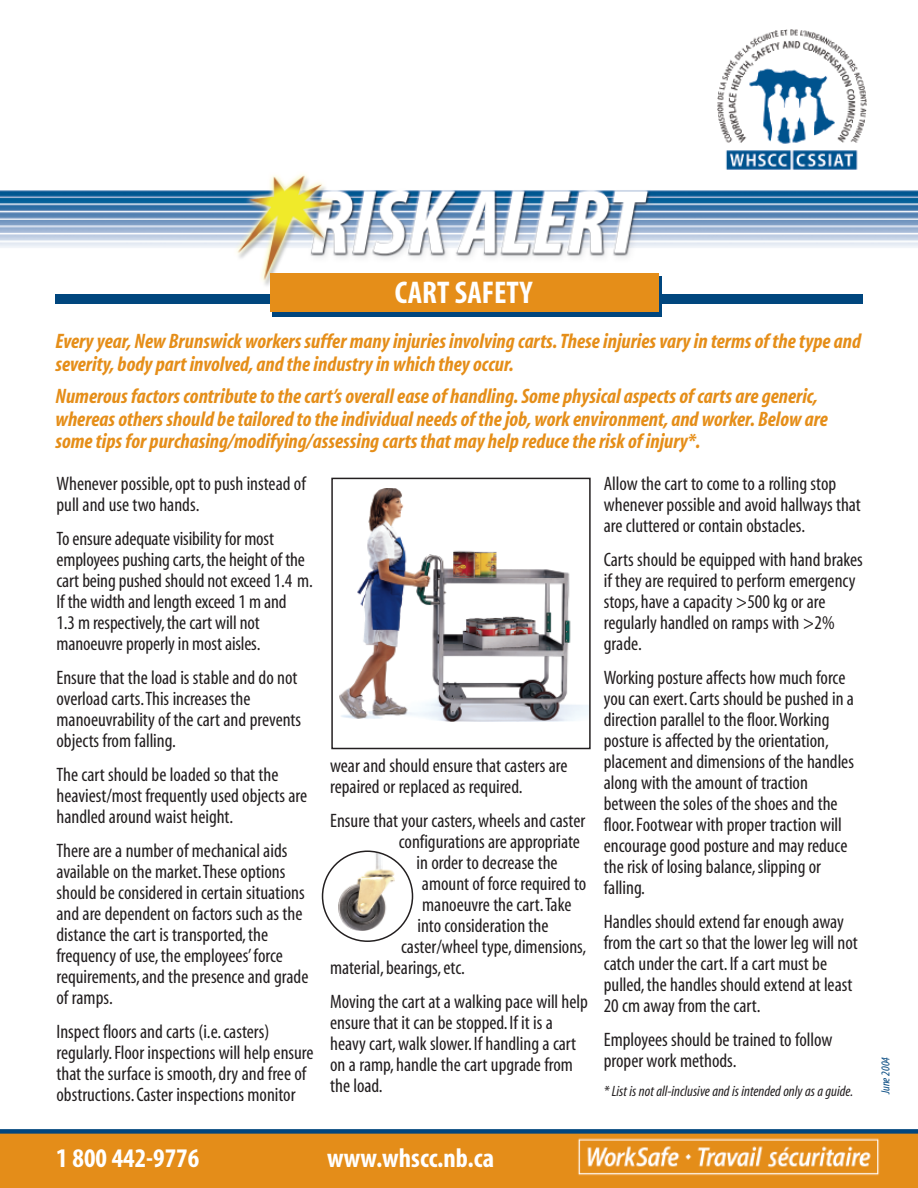
<style>
.page{position:relative;width:918px;height:1188px;background:#fff}
.page>*{position:absolute;margin:0;border:0;box-sizing:border-box;transform-origin:0 0}
.t1{font:700 condensed 31.5px "Myriad";color:#fff}
.t2{font:700 condensed 27px "Myriad";color:#fff}
.t3{font:italic 700 condensed 21px/22.5px "Myriad";color:#e58e19}
.t4{font:condensed 19.5px/21px "Myriad";color:#231f20}
.t5{font:italic condensed 15px "Myriad";color:#231f20}
.t6{font:italic condensed 12px "Myriad";color:#00467e}
</style>
<div class="page">
<img style="left:0;top:1134px;width:918px;height:54px">
<img style="left:0;top:174px;width:918px;height:112px">
<div style="left:55px;top:294px;width:808px;height:10px;background:#00467e"></div>
<div style="left:272px;top:276px;width:390px;height:41px;background:#00467e"></div>
<div style="left:270px;top:273px;width:389px;height:39px;background:#e58e19"></div>
<div style="left:0;top:1129px;width:918px;height:5px;background:#00467e"></div>
<div style="left:717px;top:22px;width:150px;height:155px;background:#fff"></div>
<img style="left:717px;top:30px;width:150px;height:140px">
<img style="left:339px;top:489px;width:249px;height:233px">
<div style="left:331px;top:478px;width:260px;height:271px;border:2px solid #231f20"></div>
<svg style="left:322px;top:850px;width:91px;height:92px"></svg>
<h1 class="t1" style="left:395px;top:282px;width:139px">CART SAFETY</h1>
<p class="t3" style="left:56px;top:332px;width:807px">Every year, New Brunswick workers suffer many injuries involving carts. These injuries vary in terms of the type and severity, body part involved, and the industry in which they occur.</p>
<p class="t3" style="left:56px;top:387px;width:774px">Numerous factors contribute to the cart’s overall ease of handling. Some physical aspects of carts are generic, whereas others should be tailored to the individual needs of the job, work environment, and worker. Below are some tips for purchasing/modifying/assessing carts that may help reduce the risk of injury*.</p>
<p class="t4" style="left:56px;top:475px;width:251px">Whenever possible, opt to push instead of pull and use two hands.</p>
<p class="t4" style="left:56px;top:530px;width:258px">To ensure adequate visibility for most employees pushing carts,the height of the cart being pushed should not exceed 1.4 m.<br>If the width and length exceed 1 m and<br>1.3 m respectively,the cart will not manoeuvre properly in most aisles.</p>
<p class="t4" style="left:56px;top:669px;width:246px">Ensure that the load is stable and do not overload carts.This increases the manoeuvrability of the cart and prevents objects from falling.</p>
<p class="t4" style="left:56px;top:766px;width:252px">The cart should be loaded so that the heaviest/most frequently used objects are handled around waist height.</p>
<p class="t4" style="left:56px;top:842px;width:253px">There are a number of mechanical aids available on the market.These options should be considered in certain situations and are dependent on factors such as the distance the cart is transported, the frequency of use, the employees’force requirements, and the presence and grade of ramps.</p>
<p class="t4" style="left:56px;top:1023px;width:259px">Inspect floors and carts (i.e.casters) regularly.Floor inspections will help ensure that the surface is smooth, dry and free of obstructions.Caster inspections monitor</p>
<p class="t4" style="left:330px;top:757px;width:239px">wear and should ensure that casters are repaired or replaced as required.</p>
<p class="t4" style="left:330px;top:812px;width:257px">Ensure that your casters, wheels and caster</p>
<p class="t4" style="left:399px;top:833px;width:183px">configurations are appropriate</p>
<p class="t4" style="left:417px;top:854px;width:143px">in order to decrease the</p>
<p class="t4" style="left:422px;top:875px;width:166px">amount of force required to</p>
<p class="t4" style="left:422px;top:896px;width:151px">manoeuvre the cart.Take</p>
<p class="t4" style="left:418px;top:917px;width:133px">into consideration the</p>
<p class="t4" style="left:401px;top:938px;width:187px">caster/wheel type, dimensions,</p>
<p class="t4" style="left:330px;top:959px;width:136px">material,bearings, etc.</p>
<p class="t4" style="left:330px;top:992px;width:259px">Moving the cart at a walking pace will help ensure that it can be stopped.If it is a heavy cart, walk slower.If handling a cart on a ramp, handle the cart upgrade from the load.</p>
<p class="t4" style="left:604px;top:475px;width:259px">Allow the cart to come to a rolling stop whenever possible and avoid hallways that are cluttered or contain obstacles.</p>
<p class="t4" style="left:604px;top:551px;width:261px">Carts should be equipped with hand brakes if they are required to perform emergency stops, have a capacity &gt;500 kg or are regularly handled on ramps with &gt;2% grade.</p>
<p class="t4" style="left:604px;top:669px;width:252px">Working posture affects how much force you can exert.Carts should be pushed in a direction parallel to the floor.Working posture is affected by the orientation, placement and dimensions of the handles along with the amount of traction between the soles of the shoes and the floor.Footwear with proper traction will encourage good posture and may reduce the risk of losing balance,slipping or falling.</p>
<p class="t4" style="left:604px;top:913px;width:256px">Handles should extend far enough away from the cart so that the lower leg will not catch under the cart.If a cart must be pulled, the handles should extend at least 20 cm away from the cart.</p>
<p class="t4" style="left:604px;top:1031px;width:230px">Employees should be trained to follow proper work methods.</p>
<p class="t5" style="left:604px;top:1086px;width:251px">* List is not all-inclusive and is intended only as a guide.</p>
<h2 class="t2" style="left:56px;top:1149px;width:144px">1 800 442-9776</h2>
<h2 class="t2" style="left:327px;top:1149px;width:168px">www.whscc.nb.ca</h2>
<p class="t6" style="left:882px;top:1094px;width:39px;rotate:-90deg">June 2004</p>
</div>
